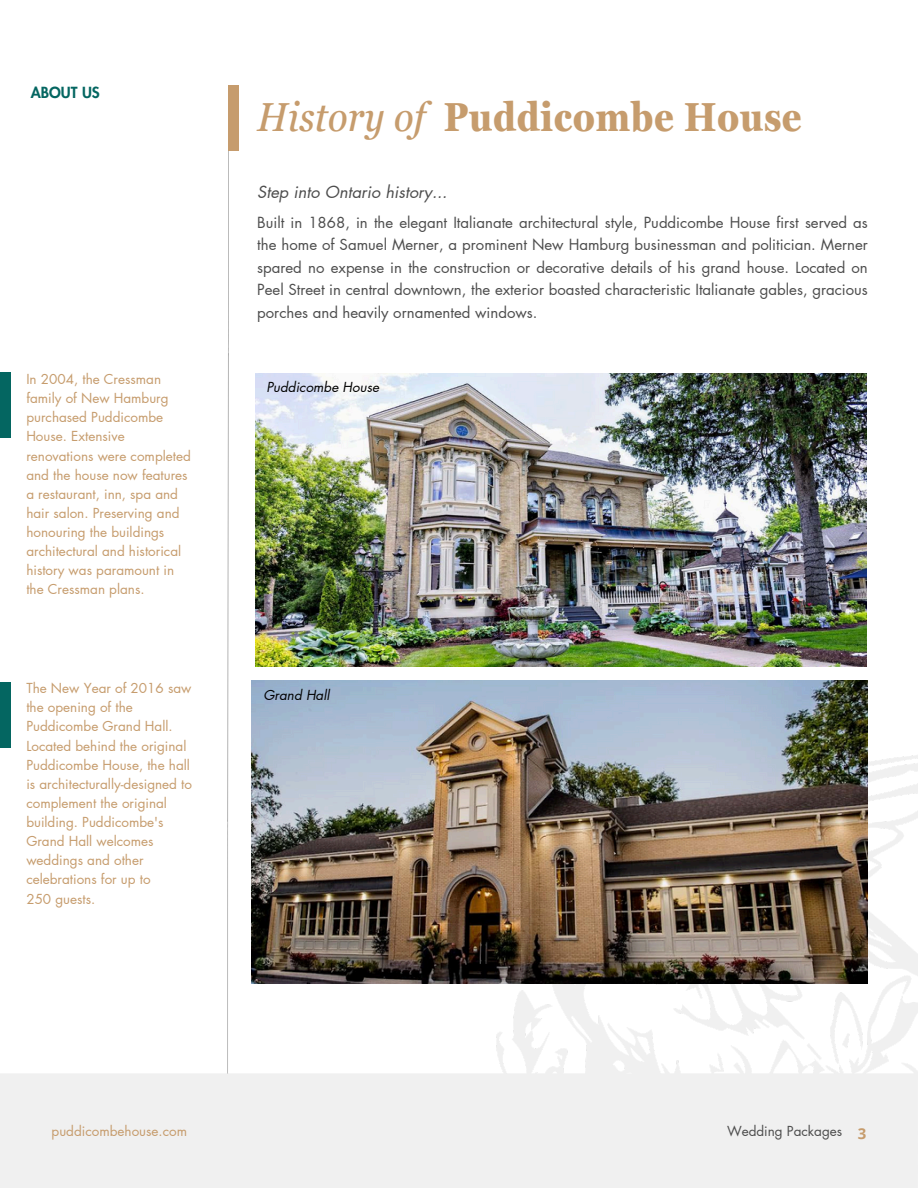
<style>
.page{position:relative;width:918px;height:1188px;background:#fff}
.page>*{position:absolute;margin:0;border:0;box-sizing:border-box;transform-origin:0 0}
.t1{font:700 condensed 40.5px "Georgia Pro";color:#c69c6d}
.t2{font:italic 16.5px "Futura LT Pro";color:#4d4d4d}
.t3{font:15px/22.5px "Futura LT Pro";color:#4d4d4d;text-align:justify}
.t4{font:800 15px "Futura LT Pro";color:#046661}
.t5{font:700 15px "Open Sans";color:#c69c6d}
.t6{font:13.5px/19.2px "Futura LT Pro";color:#c69c6d}
.t7{font:italic 13.5px "Futura LT Pro";color:#000}
.t8{font:13.5px "Futura LT Pro";color:#4d4d4d}
.s1{font-weight:400;font-style:italic}
</style>
<div class="page">
<img style="left:0;top:85px;width:918px;height:1103px">
<img style="left:255px;top:373px;width:612px;height:294px">
<div style="left:1px;top:372px;width:10px;height:66px;background:#046661"></div>
<div style="left:1px;top:683px;width:10px;height:65px;background:#046661"></div>
<div style="left:229px;top:86px;width:10px;height:65px;background:#c69c6d"></div>
<img style="left:251px;top:680px;width:617px;height:304px">
<p class="t4" style="left:31px;top:85px;width:71px">ABOUT US</p>
<p class="t6" style="left:26px;top:370px;width:166px">In 2004, the Cressman family of New Hamburg purchased Puddicombe<br>House. Extensive renovations were completed and the house now features a restaurant, inn, spa and hair salon. Preserving and honouring the buildings architectural and historical history was paramount in the Cressman plans.</p>
<h1 class="t6" style="left:26px;top:679px;width:167px">The New Year of 2016 saw the opening of the<br>Puddicombe Grand Hall.<br>Located behind the original<br>Puddicombe House, the hall is architecturally-designed to complement the original building. Puddicombe's<br>Grand Hall welcomes weddings and other celebrations for up to</h1>
<h3 class="t6" style="left:26px;top:890px;width:71px">250 guests.</h3>
<h2 class="t1" style="left:257px;top:94px;width:546px"><span class="s1">History of</span> Puddicombe House</h2>
<p class="t2" style="left:257px;top:184px;width:192px">Step into Ontario history...</p>
<p class="t3" style="left:257px;top:212px;width:612px">Built in 1868, in the elegant Italianate architectural style, Puddicombe House first served as the home of Samuel Merner, a prominent New Hamburg businessman and politician. Merner spared no expense in the construction or decorative details of his grand house. Located on Peel Street in central downtown, the exterior boasted characteristic Italianate gables, gracious porches and heavily ornamented windows.</p>
<p class="t7" style="left:266px;top:381px;width:114px">Puddicombe House</p>
<p class="t7" style="left:264px;top:689px;width:68px">Grand Hall</p>
<p class="t6" style="left:52px;top:1122px;width:137px">puddicombehouse.com</p>
<p class="t8" style="left:727px;top:1124px;width:117px">Wedding Packages</p>
<p class="t5" style="left:858px;top:1123px;width:10px">3</p>
</div>
